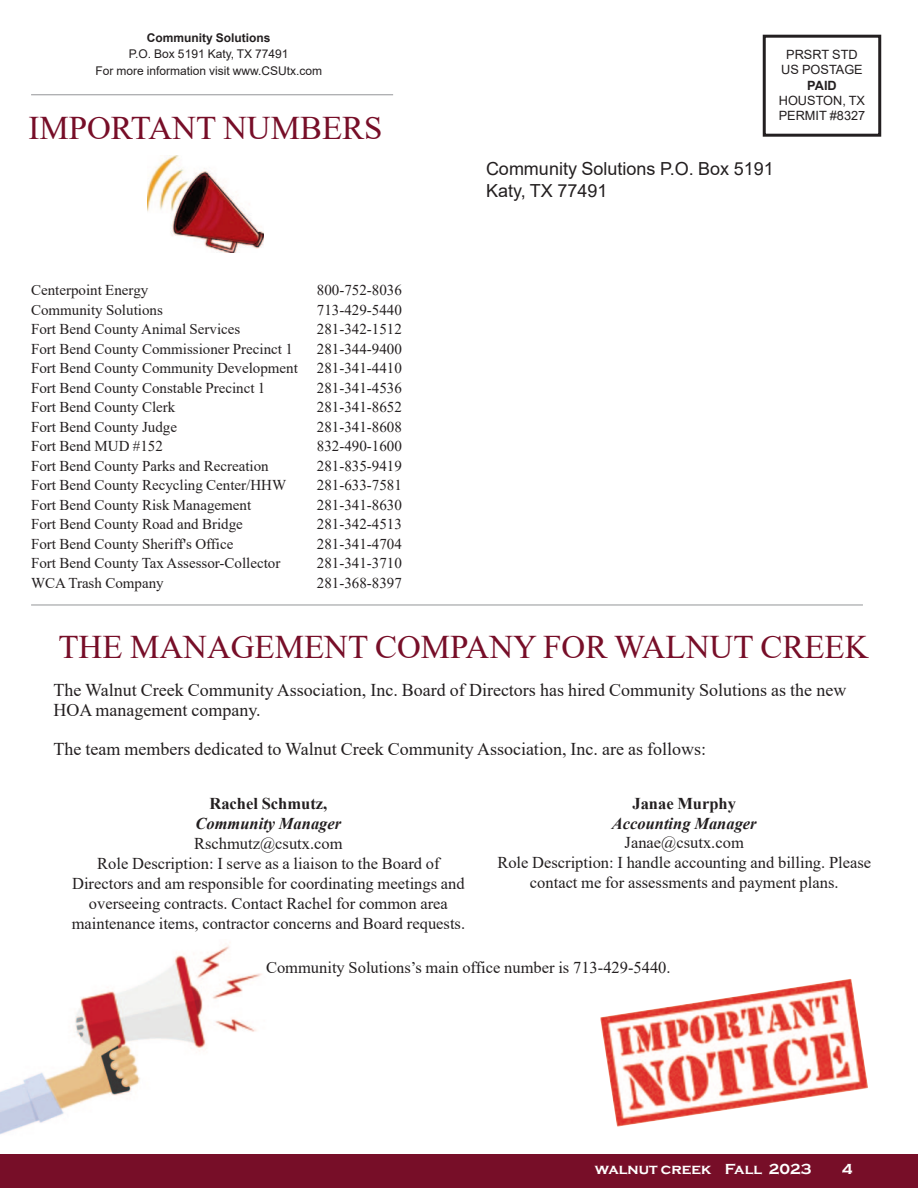
<style>
.page{position:relative;width:918px;height:1188px;background:#fff}
.page>*{position:absolute;margin:0;border:0;box-sizing:border-box;transform-origin:0 0}
.t1{font:33px "Times New Roman";color:#770e28}
.t2{font:18px/20px "Times New Roman";color:#231f20}
.t3{font:18px/21.6px "Arial";color:#231f20}
.t4{font:16.5px/20px "Times New Roman";color:#231f20;text-align:center}
.t5{font:italic 700 16.5px "Times New Roman";color:#231f20}
.t6{font:700 16.5px "Times New Roman";color:#231f20}
.t7{font:15px "Times New Roman";color:#231f20}
.t8{font:700 15px "Copperplate Gothic";color:#fff}
.t9{font:12.75px "Arial";color:#231f20}
.t10{font:700 12.75px "Arial";color:#231f20}
.t11{font:12px "Arial";color:#231f20}
.t12{font:700 12px "Arial";color:#231f20}
</style>
<div class="page">
<img style="left:0;top:945px;width:262px;height:189px">
<div style="left:0;top:1154px;width:918px;height:34px;background:#770e28"></div>
<div style="left:763px;top:35px;width:118px;height:102px;border:3px solid #231f20"></div>
<hr style="left:31px;top:94px;width:362px;height:1px;background:#939598">
<hr style="left:31px;top:605px;width:832px;height:1px;background:#939598">
<img style="left:148px;top:156px;width:116px;height:97px">
<img style="left:601px;top:979px;width:267px;height:147px">
<p class="t12" style="left:147px;top:31px;width:125px">Community Solutions</p>
<p class="t11" style="left:129px;top:47px;width:161px">P.O. Box 5191 Katy, TX 77491</p>
<p class="t11" style="left:95px;top:64px;width:228px">For more information visit www.CSUtx.com</p>
<p class="t1" style="left:28px;top:109px;width:356px">IMPORTANT NUMBERS</p>
<p class="t7" style="left:31px;top:282px;width:119px">Centerpoint Energy</p>
<p class="t7" style="left:317px;top:282px;width:86px">800-752-8036</p>
<p class="t7" style="left:31px;top:301px;width:133px">Community Solutions</p>
<p class="t7" style="left:317px;top:301px;width:86px">713-429-5440</p>
<p class="t7" style="left:31px;top:321px;width:211px">Fort Bend County Animal Services</p>
<p class="t7" style="left:317px;top:321px;width:86px">281-342-1512</p>
<p class="t7" style="left:31px;top:340px;width:263px">Fort Bend County Commissioner Precinct 1</p>
<p class="t7" style="left:317px;top:340px;width:86px">281-344-9400</p>
<p class="t7" style="left:31px;top:360px;width:268px">Fort Bend County Community Development</p>
<p class="t7" style="left:317px;top:360px;width:86px">281-341-4410</p>
<p class="t7" style="left:31px;top:379px;width:236px">Fort Bend County Constable Precinct 1</p>
<p class="t7" style="left:317px;top:379px;width:86px">281-341-4536</p>
<p class="t7" style="left:31px;top:399px;width:146px">Fort Bend County Clerk</p>
<p class="t7" style="left:317px;top:399px;width:86px">281-341-8652</p>
<p class="t7" style="left:31px;top:418px;width:147px">Fort Bend County Judge</p>
<p class="t7" style="left:317px;top:418px;width:86px">281-341-8608</p>
<p class="t7" style="left:31px;top:438px;width:133px">Fort Bend MUD #152</p>
<p class="t7" style="left:317px;top:438px;width:86px">832-490-1600</p>
<p class="t7" style="left:31px;top:457px;width:239px">Fort Bend County Parks and Recreation</p>
<p class="t7" style="left:317px;top:457px;width:86px">281-835-9419</p>
<p class="t7" style="left:31px;top:477px;width:257px">Fort Bend County Recycling Center/HHW</p>
<p class="t7" style="left:317px;top:477px;width:86px">281-633-7581</p>
<p class="t7" style="left:31px;top:496px;width:222px">Fort Bend County Risk Management</p>
<p class="t7" style="left:317px;top:496px;width:86px">281-341-8630</p>
<p class="t7" style="left:31px;top:516px;width:213px">Fort Bend County Road and Bridge</p>
<p class="t7" style="left:317px;top:516px;width:86px">281-342-4513</p>
<p class="t7" style="left:31px;top:535px;width:204px">Fort Bend County Sheriff's Office</p>
<p class="t7" style="left:317px;top:535px;width:86px">281-341-4704</p>
<p class="t7" style="left:31px;top:555px;width:251px">Fort Bend County Tax Assessor-Collector</p>
<p class="t7" style="left:317px;top:555px;width:86px">281-341-3710</p>
<p class="t7" style="left:31px;top:574px;width:134px">WCA Trash Company</p>
<p class="t7" style="left:317px;top:574px;width:86px">281-368-8397</p>
<p class="t9" style="left:786px;top:47px;width:73px">PRSRT STD</p>
<p class="t9" style="left:781px;top:63px;width:83px">US POSTAGE</p>
<p class="t10" style="left:807px;top:78px;width:31px">PAID</p>
<p class="t9" style="left:779px;top:93px;width:88px">HOUSTON, TX</p>
<p class="t9" style="left:779px;top:109px;width:88px">PERMIT #8327</p>
<p class="t3" style="left:486px;top:158px;width:289px">Community Solutions P.O. Box 5191<br>Katy, TX 77491</p>
<p class="t1" style="left:58px;top:628px;width:812px">THE MANAGEMENT COMPANY FOR WALNUT CREEK</p>
<p class="t2" style="left:53px;top:680px;width:794px">The Walnut Creek Community Association, Inc. Board of Directors has hired Community Solutions as the new<br>HOA management company.</p>
<p class="t2" style="left:53px;top:739px;width:654px">The team members dedicated to Walnut Creek Community Association, Inc. are as follows:</p>
<p class="t6" style="left:209px;top:795px;width:119px">Rachel Schmutz,</p>
<p class="t5" style="left:195px;top:815px;width:147px">Community Manager</p>
<p class="t4" style="left:194px;top:834px;width:150px">Rschmutz@csutx.com</p>
<p class="t4" style="left:72px;top:854px;width:395px">Role Description: I serve as a liaison to the Board of Directors and am responsible for coordinating meetings and overseeing contracts. Contact Rachel for common area maintenance items, contractor concerns and Board requests.</p>
<p class="t6" style="left:632px;top:795px;width:105px">Janae Murphy</p>
<p class="t5" style="left:612px;top:815px;width:146px">Accounting Manager</p>
<p class="t4" style="left:625px;top:832px;width:121px">Janae@csutx.com</p>
<p class="t4" style="left:497px;top:852px;width:375px">Role Description: I handle accounting and billing. Please contact me for assessments and payment plans.</p>
<p class="t4" style="left:266px;top:957px;width:406px">Community Solutions’s main office number is 713-429-5440.</p>
<p class="t8" style="left:595px;top:1161px;width:218px">walnut creek Fall 2023</p>
<p class="t8" style="left:842px;top:1161px;width:12px">4</p>
</div>
